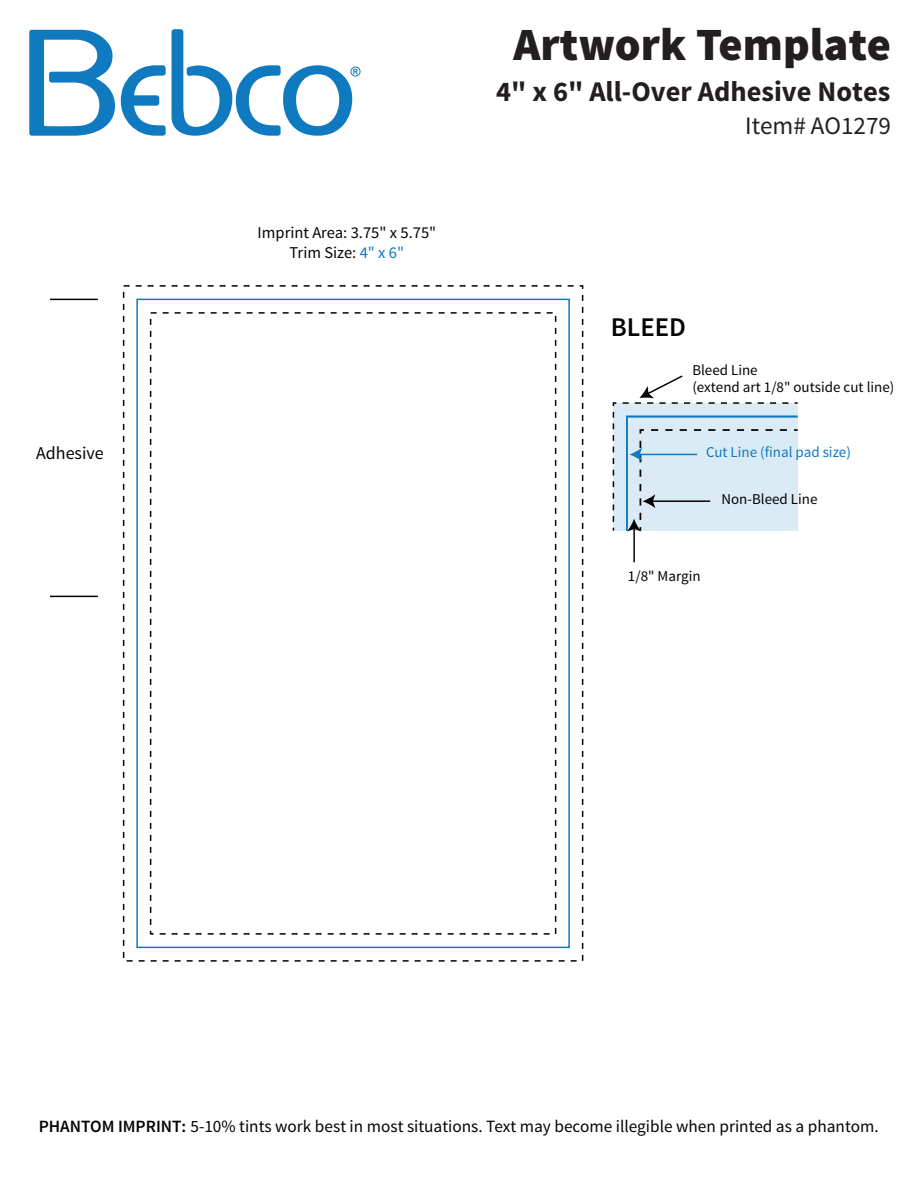
<style>
.page{position:relative;width:918px;height:1188px;background:#fff}
.page>*{position:absolute;margin:0;border:0;box-sizing:border-box;transform-origin:0 0}
.t1{font:900 46.2px "Source Sans Pro";color:#231f20}
.t2{font:700 28.5px "Source Sans Pro";color:#231f20}
.t3{font:600 27px "Source Sans Pro";color:#040503}
.t4{font:25.2px "Source Sans Pro";color:#231f20}
.t5{font:18px "Source Sans Pro";color:#040503}
.t6{font:17.25px "Source Sans Pro";color:#040503}
.t7{font:16.5px "Source Sans Pro";color:#040503}
.t8{font:15px/16.5px "Source Sans Pro";color:#040503}
.t9{font:15px "Source Sans Pro";color:#1079bf}
.s1{color:#1079bf}
.s2{font-weight:600}
</style>
<div class="page">
<div style="left:123px;top:285px;width:460px;height:677px;border:2px dashed #040503"></div>
<div style="left:136px;top:299px;width:434px;height:649px;border:2px solid #1079bf"></div>
<div style="left:150px;top:312px;width:406px;height:623px;border:2px dashed #040503"></div>
<svg style="left:612px;top:375px;width:186px;height:187px"></svg>
<svg style="left:29px;top:29px;width:332px;height:107px"></svg>
<hr style="left:50px;top:596px;width:48px;height:1px;background:#040503">
<hr style="left:50px;top:299px;width:48px;height:1px;background:#040503">
<h1 class="t1" style="left:514px;top:15px;width:379px">Artwork Template</h1>
<h2 class="t2" style="left:496px;top:73px;width:396px">4" x 6" All-Over Adhesive Notes</h2>
<p class="t5" style="left:36px;top:442px;width:69px">Adhesive</p>
<p class="t7" style="left:258px;top:223px;width:180px">Imprint Area: 3.75" x 5.75"</p>
<p class="t7" style="left:290px;top:242px;width:116px">Trim Size: <span class="s1">4" x 6"</span></p>
<h3 class="t4" style="left:745px;top:110px;width:147px">Item# AO1279</h3>
<h3 class="t3" style="left:611px;top:310px;width:77px">BLEED</h3>
<p class="t8" style="left:692px;top:362px;width:203px">Bleed Line<br>(extend art 1/8" outside cut line)</p>
<p class="t9" style="left:706px;top:443px;width:146px">Cut Line (final pad size)</p>
<p class="t8" style="left:722px;top:491px;width:97px">Non-Bleed Line</p>
<p class="t8" style="left:628px;top:568px;width:74px">1/8" Margin</p>
<p class="t6" style="left:39px;top:1116px;width:841px"><span class="s2">PHANTOM IMPRINT:</span> 5-10% tints work best in most situations. Text may become illegible when printed as a phantom.</p>
</div>
